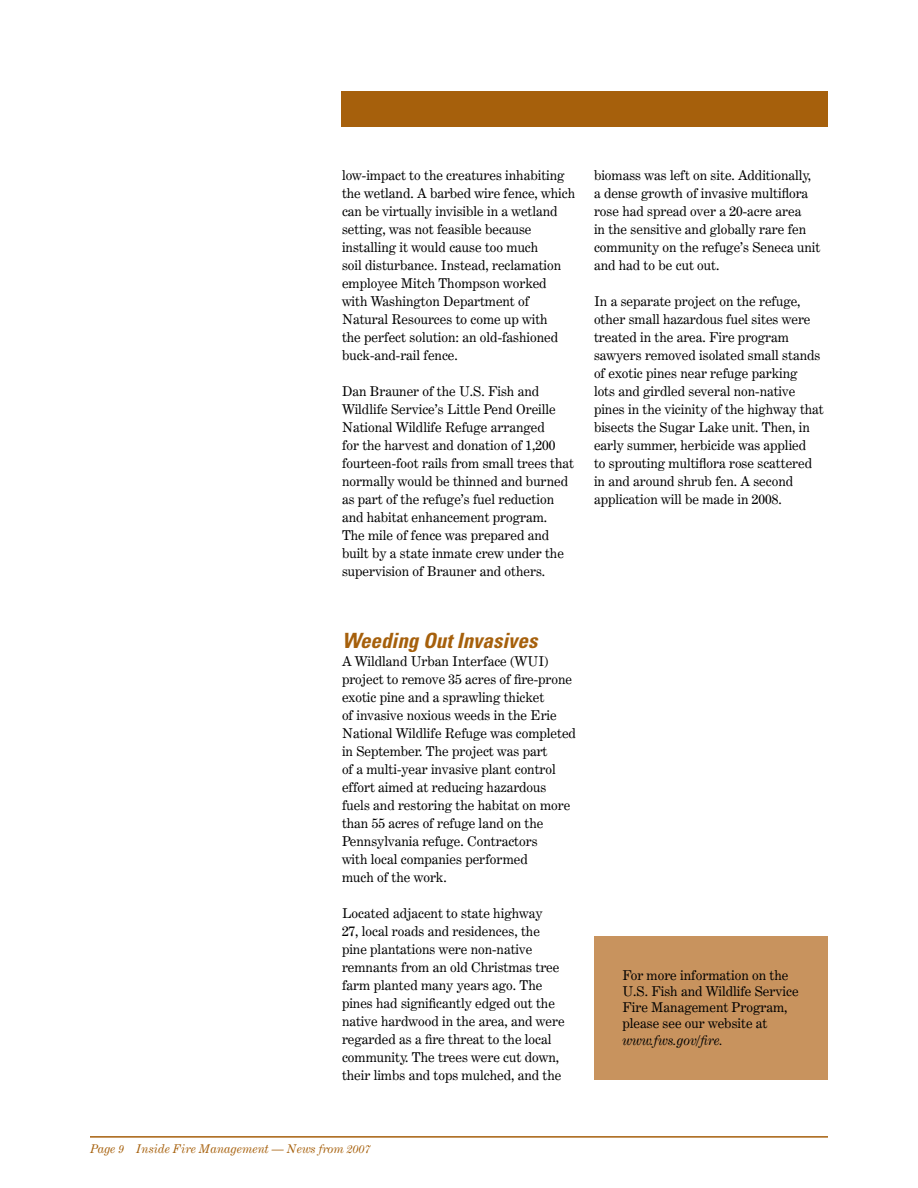
<style>
.page{position:relative;width:918px;height:1188px;background:#fff}
.page>*{position:absolute;margin:0;border:0;box-sizing:border-box;transform-origin:0 0}
.t1{font:italic 700 condensed 21px "Univers";color:#a6600c}
.t2{font:13.5px/18px "Century Expanded BT";color:#000}
.t3{font:italic 13.5px "Century Expanded BT";color:#000}
.t4{font:italic 12px "Century Expanded BT";color:#a6600c}
</style>
<div class="page">
<div style="left:342px;top:91px;width:486px;height:36px;background:#a6600c"></div>
<hr style="left:90px;top:1136px;width:738px;height:2px;background:#a6600c">
<div style="left:594px;top:936px;width:234px;height:144px;background:#c8935e"></div>
<p class="t2" style="left:342px;top:166px;width:235px">low-impact to the creatures inhabiting the wetland. A barbed wire fence, which can be virtually invisible in a wetland setting, was not feasible because installing it would cause too much<br>soil disturbance. Instead, reclamation employee Mitch Thompson worked with Washington Department of Natural Resources to come up with<br>the perfect solution: an old-fashioned buck-and-rail fence.</p>
<p class="t2" style="left:342px;top:382px;width:234px">Dan Brauner of the U.S. Fish and Wildlife Service’s Little Pend Oreille National Wildlife Refuge arranged<br>for the harvest and donation of 1,200 fourteen-foot rails from small trees that normally would be thinned and burned as part of the refuge’s fuel reduction and habitat enhancement program.<br>The mile of fence was prepared and built by a state inmate crew under the supervision of Brauner and others.</p>
<p class="t2" style="left:594px;top:166px;width:228px">biomass was left on site. Additionally, a dense growth of invasive multiflora rose had spread over a 20-acre area<br>in the sensitive and globally rare fen community on the refuge’s Seneca unit and had to be cut out.</p>
<p class="t2" style="left:594px;top:292px;width:231px">In a separate project on the refuge, other small hazardous fuel sites were treated in the area. Fire program sawyers removed isolated small stands of exotic pines near refuge parking<br>lots and girdled several non-native pines in the vicinity of the highway that bisects the Sugar Lake unit. Then, in early summer, herbicide was applied<br>to sprouting multiflora rose scattered in and around shrub fen. A second application will be made in 2008.</p>
<h1 class="t1" style="left:342px;top:628px;width:197px">Weeding Out Invasives</h1>
<p class="t2" style="left:342px;top:652px;width:235px">A Wildland Urban Interface (WUI) project to remove 35 acres of fire-prone exotic pine and a sprawling thicket<br>of invasive noxious weeds in the Erie National Wildlife Refuge was completed in September. The project was part<br>of a multi-year invasive plant control effort aimed at reducing hazardous fuels and restoring the habitat on more than 55 acres of refuge land on the Pennsylvania refuge. Contractors<br>with local companies performed<br>much of the work.</p>
<p class="t2" style="left:342px;top:904px;width:224px">Located adjacent to state highway<br>27, local roads and residences, the pine plantations were non-native remnants from an old Christmas tree farm planted many years ago. The pines had significantly edged out the native hardwood in the area, and were regarded as a fire threat to the local community. The trees were cut down, their limbs and tops mulched, and the</p>
<p class="t2" style="left:622px;top:967px;width:178px;line-height:16.2px">For more information on the<br>U.S. Fish and Wildlife Service<br>Fire Management Program, please see our website at</p>
<p class="t3" style="left:622px;top:1032px;width:102px">www.fws.gov/fire.</p>
<p class="t4" style="left:90px;top:1141px;width:282px">Page 9 Inside Fire Management — News from 2007</p>
</div>
